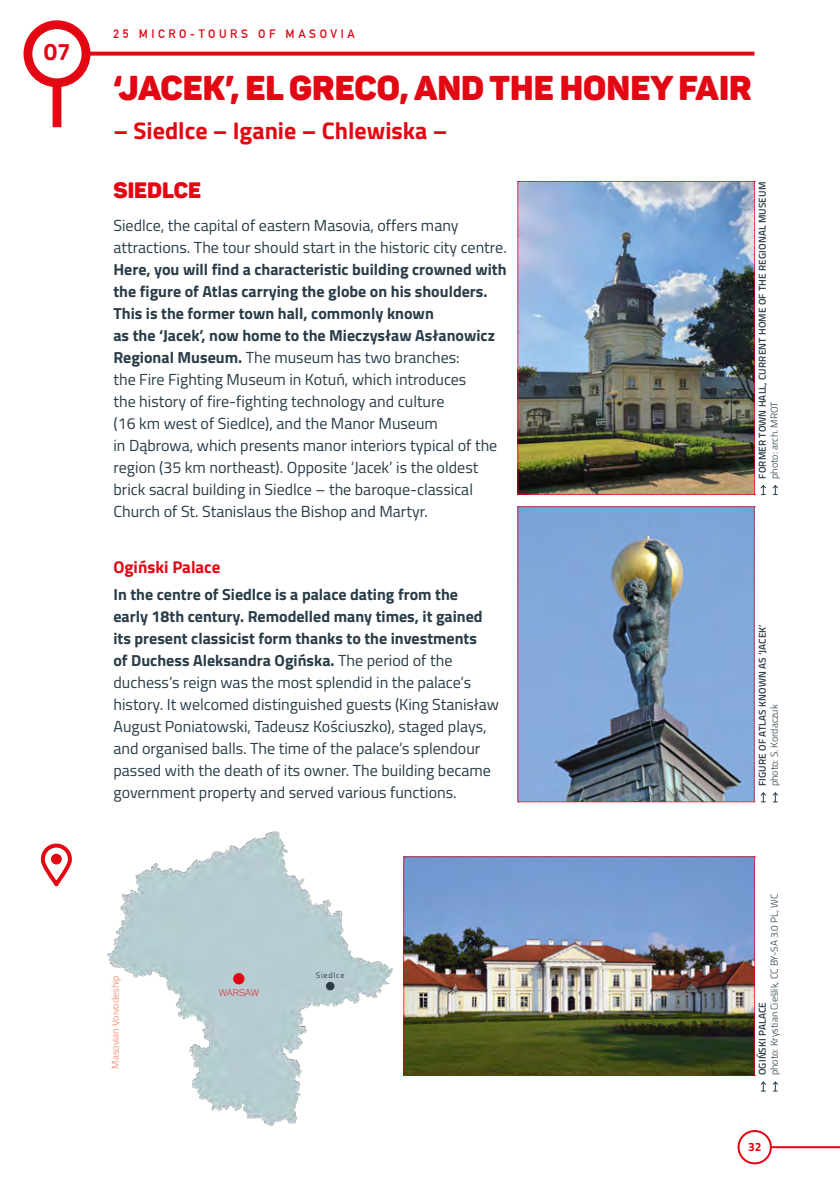
<style>
.page{position:relative;width:840px;height:1191px;background:#fff}
.page>*{position:absolute;margin:0;border:0;box-sizing:border-box;transform-origin:0 0}
.t1{font:34px "Panton Black Caps";color:#e30613}
.t2{font:700 24px "Titillium";color:#e30613}
.t3{font:22px "Panton Black Caps";color:#e30613}
.t4{font:700 17px "Titillium";color:#e30613}
.t5{font:16px/22px "Titillium";color:#293c47}
.t6{font:700 12px "DIN Alternate";letter-spacing:.3em;color:#e30613}
.t7{font:700 12px "Titillium";color:#e30613}
.t8{font:600 10px "Titillium";letter-spacing:.01em;color:#293c47}
.t9{font:300 10px "Titillium";color:#293c47}
.t10{font:300 10px "Titillium";color:#f08262}
.t11{font:9.6px "Panton Light Caps";letter-spacing:-.015em;color:#e30613}
.t12{font:8px "Titillium";letter-spacing:.1em;color:#293c47}
.s1{font-weight:700}
</style>
<div class="page">
<div style="left:737px;top:1130px;width:34px;height:34px;border:2px solid #e30613;border-radius:50%"></div>
<hr style="left:771px;top:1146px;width:68px;height:2px;background:#e30613">
<div style="left:24px;top:20px;width:66px;height:67px;border:9px solid #e30613;border-radius:50%"></div>
<div style="left:53px;top:82px;width:8px;height:45px;background:#e30613"></div>
<svg style="left:85px;top:52px;width:669px;height:4px;background:#e51d29"></svg>
<img style="left:517px;top:506px;width:237px;height:296px">
<img style="left:517px;top:181px;width:248px;height:314px">
<svg style="left:772px;top:485px;width:5px;height:10px"></svg>
<svg style="left:760px;top:792px;width:5px;height:10px"></svg>
<svg style="left:772px;top:792px;width:5px;height:10px"></svg>
<img style="left:403px;top:856px;width:362px;height:235px">
<svg style="left:772px;top:1081px;width:5px;height:10px"></svg>
<img style="left:108px;top:831px;width:284px;height:294px">
<div style="left:233px;top:973px;width:11px;height:11px;background:#e30613;border-radius:50%"></div>
<div style="left:326px;top:982px;width:8px;height:8px;background:#293c47;border-radius:50%"></div>
<svg style="left:40px;top:843px;width:32px;height:44px"></svg>
<div style="left:52px;top:854px;width:9px;height:9px;background:#e30613;border-radius:50%"></div>
<div style="left:51px;top:853px;width:11px;height:11px;border:2px solid #e30613;border-radius:50%"></div>
<h2 class="t2" style="left:44px;top:34px;width:28px">07</h2>
<p class="t6" style="left:113px;top:24px;width:242px">25 MICRO-TOURS OF MASOVIA</p>
<h1 class="t1" style="left:113px;top:66px;width:639px">‘JACEK’, EL GRECO, AND THE HONEY FAIR</h1>
<h2 class="t2" style="left:113px;top:112px;width:335px">– Siedlce – Iganie – Chlewiska –</h2>
<h3 class="t3" style="left:113px;top:176px;width:89px">SIEDLCE</h3>
<p class="t5" style="left:113px;top:214px;width:394px">Siedlce, the capital of eastern Masovia, offers many attractions. The tour should start in the historic city centre.</p>
<p class="t5" style="left:113px;top:258px;width:394px"><span class="s1">Here, you will find a characteristic building crowned with the figure of Atlas carrying the globe on his shoulders.<br>This is the former town hall, commonly known<br>as the ‘Jacek’, now home to the Mieczysław Asłanowicz Regional Museum.</span> The museum has two branches:<br>the Fire Fighting Museum in Kotuń, which introduces<br>the history of fire-fighting technology and culture<br>(16 km west of Siedlce), and the Manor Museum<br>in Dąbrowa, which presents manor interiors typical of the region (35 km northeast). Opposite ‘Jacek’ is the oldest brick sacral building in Siedlce – the baroque-classical Church of St. Stanislaus the Bishop and Martyr.</p>
<p class="t4" style="left:113px;top:553px;width:108px">Ogiński Palace</p>
<p class="t5" style="left:113px;top:583px;width:387px"><span class="s1">In the centre of Siedlce is a palace dating from the<br>early 18th century. Remodelled many times, it gained its present classicist form thanks to the investments<br>of Duchess Aleksandra Ogińska.</span> The period of the duchess’s reign was the most splendid in the palace’s history. It welcomed distinguished guests (King Stanisław August Poniatowski, Tadeusz Kościuszko), staged plays, and organised balls. The time of the palace’s splendour passed with the death of its owner. The building became government property and served various functions.</p>
<p class="t10" style="left:108px;top:1068px;width:94px;rotate:-90deg">Masovian Voivodeship</p>
<p class="t11" style="left:219px;top:986px;width:42px">WARSAW</p>
<p class="t12" style="left:316px;top:969px;width:30px">Siedlce</p>
<p class="t8" style="left:754px;top:479px;width:298px;rotate:-90deg">FORMER TOWN HALL, CURRENT HOME OF THE REGIONAL MUSEUM</p>
<p class="t9" style="left:766px;top:479px;width:79px;rotate:-90deg">photo: arch. MROT</p>
<p class="t8" style="left:754px;top:786px;width:163px;rotate:-90deg">FIGURE OF ATLAS KNOWN AS ‘JACEK’</p>
<p class="t9" style="left:766px;top:786px;width:83px;rotate:-90deg">photo: S. Kordaczuk</p>
<p class="t9" style="left:766px;top:1075px;width:183px;rotate:-90deg">photo: Krystian Cieślik, CC BY-SA 3.0 PL, WC</p>
<p class="t8" style="left:754px;top:1075px;width:74px;rotate:-90deg">OGIŃSKI PALACE</p>
<p class="t7" style="left:747px;top:1137px;width:15px">32</p>
</div>
